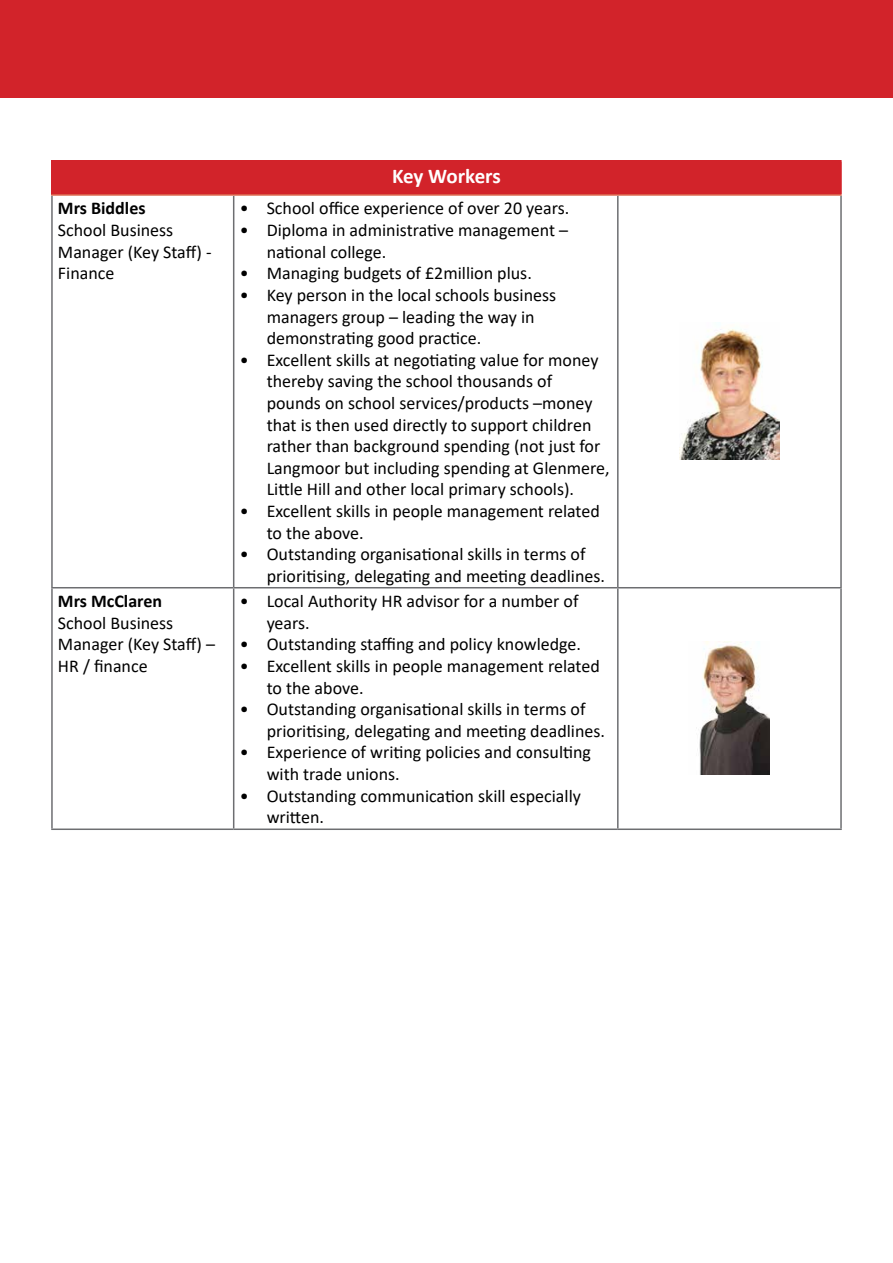
<style>
.page{position:relative;width:893px;height:1263px;background:#fff}
.page>*{position:absolute;margin:0;border:0;box-sizing:border-box;transform-origin:0 0}
.t1{font:700 21px "Calibri";letter-spacing:-.01em;color:#fff}
.t2{font:18px/21.6px "Calibri";color:#000}
.t3{font:700 18px "Calibri";color:#000}
</style>
<div class="page">
<div style="left:0;top:0;width:893px;height:98px;background:#d2232a"></div>
<div style="left:52px;top:161px;width:789px;height:34px;background:#d2232a"></div>
<hr style="left:51px;top:196px;width:2px;height:391px;background:#6d6e71">
<hr style="left:233px;top:196px;width:1px;height:391px;background:#6d6e71">
<hr style="left:617px;top:196px;width:2px;height:391px;background:#6d6e71">
<hr style="left:840px;top:196px;width:2px;height:391px;background:#6d6e71">
<hr style="left:51px;top:587px;width:183px;height:1px;background:#6d6e71">
<hr style="left:51px;top:588px;width:2px;height:240px;background:#6d6e71">
<hr style="left:234px;top:587px;width:384px;height:1px;background:#6d6e71">
<hr style="left:233px;top:588px;width:1px;height:240px;background:#6d6e71">
<hr style="left:618px;top:587px;width:224px;height:1px;background:#6d6e71">
<hr style="left:617px;top:588px;width:2px;height:240px;background:#6d6e71">
<hr style="left:840px;top:588px;width:2px;height:240px;background:#6d6e71">
<hr style="left:51px;top:828px;width:183px;height:2px;background:#6d6e71">
<hr style="left:234px;top:828px;width:384px;height:2px;background:#6d6e71">
<hr style="left:618px;top:828px;width:224px;height:2px;background:#6d6e71">
<hr style="left:51px;top:160px;width:183px;height:2px;background:#d2232a">
<hr style="left:51px;top:162px;width:2px;height:32px;background:#d2232a">
<hr style="left:234px;top:160px;width:384px;height:2px;background:#d2232a">
<hr style="left:618px;top:160px;width:224px;height:2px;background:#d2232a">
<hr style="left:840px;top:162px;width:2px;height:32px;background:#d2232a">
<hr style="left:51px;top:194px;width:183px;height:2px;background:#dd6d54">
<hr style="left:234px;top:194px;width:384px;height:2px;background:#dd6d54">
<hr style="left:618px;top:194px;width:224px;height:2px;background:#dd6d54">
<img style="left:679px;top:322px;width:100px;height:137px">
<img style="left:696px;top:642px;width:74px;height:132px">
<p class="t3" style="left:58px;top:196px;width:89px">Mrs Biddles</p>
<p class="t2" style="left:58px;top:219px;width:155px">School Business<br>Manager (Key Staff) -<br>Finance</p>
<p class="t3" style="left:58px;top:588px;width:106px">Mrs McClaren</p>
<p class="t2" style="left:58px;top:612px;width:159px">School Business<br>Manager (Key Staff) –<br>HR / finance</p>
<p class="t1" style="left:392px;top:161px;width:110px">Key Workers</p>
<p class="t2" style="left:240px;top:197px;width:331px">• School office experience of over 20 years.</p>
<p class="t2" style="left:267px;top:219px;width:303px;text-indent:-27px">• Diploma in administrative management – national college.</p>
<p class="t2" style="left:240px;top:262px;width:294px">• Managing budgets of £2million plus.</p>
<p class="t2" style="left:267px;top:284px;width:291px;text-indent:-27px">• Key person in the local schools business managers group – leading the way in demonstrating good practice.</p>
<p class="t2" style="left:267px;top:348px;width:345px;text-indent:-27px">• Excellent skills at negotiating value for money thereby saving the school thousands of pounds on school services/products –money that is then used directly to support children rather than background spending (not just for Langmoor but including spending at Glenmere, Little Hill and other local primary schools).</p>
<p class="t2" style="left:267px;top:500px;width:335px;text-indent:-27px">• Excellent skills in people management related to the above.</p>
<p class="t2" style="left:267px;top:543px;width:340px;text-indent:-27px">• Outstanding organisational skills in terms of prioritising, delegating and meeting deadlines.</p>
<p class="t2" style="left:267px;top:590px;width:313px;text-indent:-27px">• Local Authority HR advisor for a number of years.</p>
<p class="t2" style="left:240px;top:633px;width:343px">• Outstanding staffing and policy knowledge.</p>
<p class="t2" style="left:267px;top:655px;width:335px;text-indent:-27px">• Excellent skills in people management related to the above.</p>
<p class="t2" style="left:267px;top:698px;width:340px;text-indent:-27px">• Outstanding organisational skills in terms of prioritising, delegating and meeting deadlines.</p>
<p class="t2" style="left:267px;top:741px;width:326px;text-indent:-27px">• Experience of writing policies and consulting with trade unions.</p>
<p class="t2" style="left:267px;top:784px;width:316px;text-indent:-27px">• Outstanding communication skill especially written.</p>
</div>
